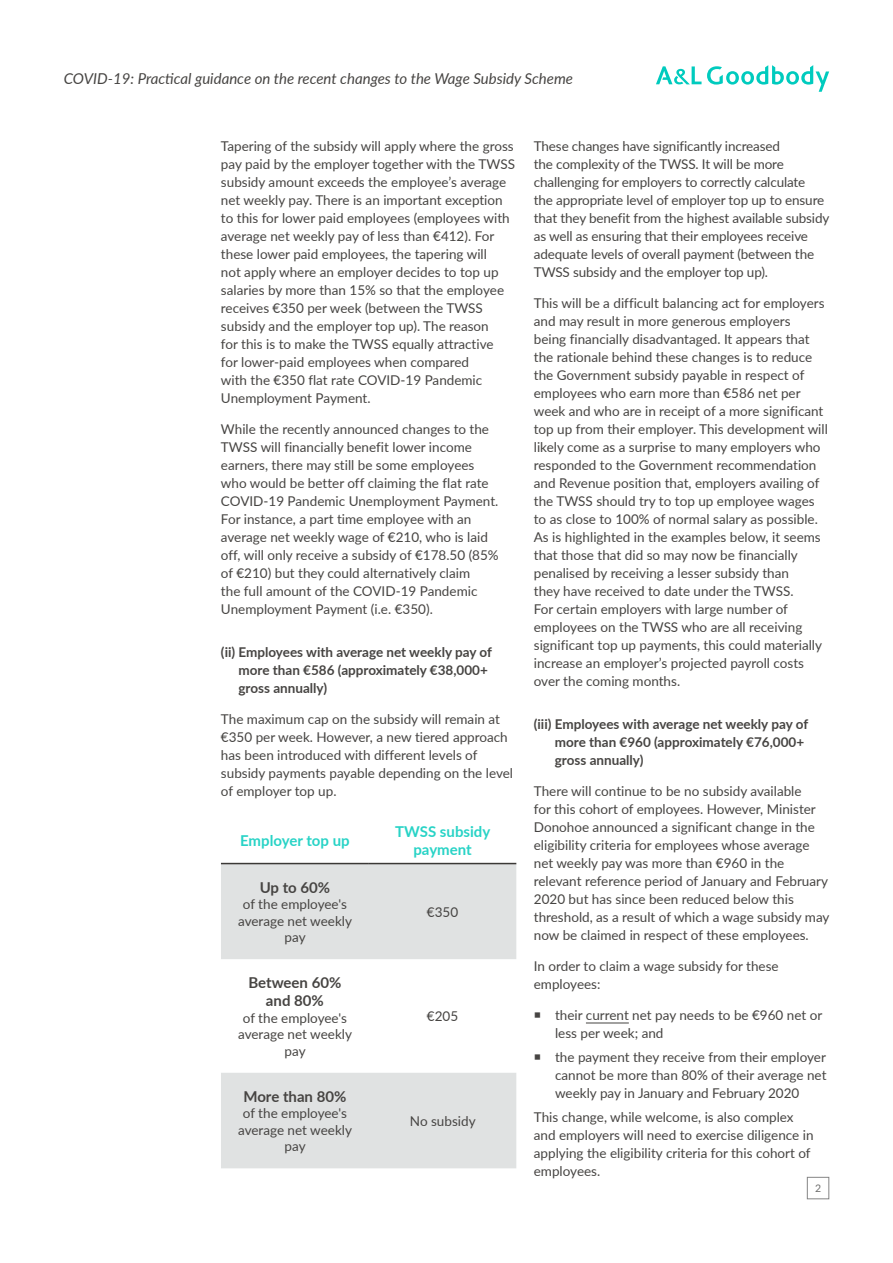
<style>
.page{position:relative;width:893px;height:1263px;background:#fff}
.page>*{position:absolute;margin:0;border:0;box-sizing:border-box;transform-origin:0 0}
.t1{font:italic 15px "Lato";color:#464442}
.t2{font:700 15px/18px "Lato";color:#464442;text-align:center}
.t3{font:700 15px/18px "Lato";color:#28d3c6;text-align:center}
.t4{font:13.5px/18px "Lato";color:#464442}
.t5{font:700 13.5px/18px "Lato";color:#464442}
.t6{font:10.5px "Lato";color:#6f6f6e}
</style>
<div class="page">
<svg style="left:656px;top:66px;width:45px;height:18px"></svg>
<svg style="left:707px;top:65px;width:122px;height:27px"></svg>
<div style="left:807px;top:1177px;width:22px;height:22px;border:1px solid #858585"></div>
<svg style="left:221px;top:864px;width:295px;height:304px;fill:#e0e2e2"></svg>
<hr style="left:221px;top:863px;width:148px;height:1px;background:#3b3936">
<hr style="left:369px;top:863px;width:147px;height:1px;background:#3b3936">
<hr style="left:586px;top:1023px;width:43px;height:1px;background:#464442">
<p class="t1" style="left:64px;top:68px;width:511px">COVID-19: Practical guidance on the recent changes to the Wage Subsidy Scheme</p>
<p class="t4" style="left:221px;top:137px;width:296px">Tapering of the subsidy will apply where the gross pay paid by the employer together with the TWSS subsidy amount exceeds the employee’s average net weekly pay. There is an important exception to this for lower paid employees (employees with average net weekly pay of less than €412). For these lower paid employees, the tapering will<br>not apply where an employer decides to top up salaries by more than 15% so that the employee receives €350 per week (between the TWSS subsidy and the employer top up). The reason<br>for this is to make the TWSS equally attractive<br>for lower-paid employees when compared<br>with the €350 flat rate COVID-19 Pandemic Unemployment Payment.</p>
<p class="t4" style="left:221px;top:419px;width:279px">While the recently announced changes to the TWSS will financially benefit lower income earners, there may still be some employees who would be better off claiming the flat rate COVID-19 Pandemic Unemployment Payment.<br>For instance, a part time employee with an average net weekly wage of €210, who is laid off, will only receive a subsidy of €178.50 (85% of €210) but they could alternatively claim<br>the full amount of the COVID-19 Pandemic Unemployment Payment (i.e. €350).</p>
<p class="t5" style="left:239px;top:643px;width:255px;text-indent:-18px">(ii) Employees with average net weekly pay of more than €586 (approximately €38,000+ gross annually)</p>
<p class="t4" style="left:221px;top:710px;width:294px">The maximum cap on the subsidy will remain at €350 per week. However, a new tiered approach has been introduced with different levels of subsidy payments payable depending on the level of employer top up.</p>
<p class="t3" style="left:240px;top:830px;width:111px">Employer top up</p>
<p class="t3" style="left:395px;top:821px;width:97px">TWSS subsidy payment</p>
<p class="t2" style="left:260px;top:877px;width:72px">Up to 60%</p>
<p class="t4" style="left:238px;top:895px;width:115px;line-height:16.5px;text-align:center">of the employee's average net weekly pay</p>
<p class="t4" style="left:427px;top:902px;width:33px">€350</p>
<p class="t2" style="left:248px;top:973px;width:95px">Between 60% and 80%</p>
<p class="t4" style="left:238px;top:1009px;width:115px;line-height:16.5px;text-align:center">of the employee's average net weekly pay</p>
<p class="t4" style="left:427px;top:1007px;width:33px">€205</p>
<p class="t2" style="left:243px;top:1087px;width:105px">More than 80%</p>
<p class="t4" style="left:238px;top:1104px;width:115px;line-height:16.5px;text-align:center">of the employee's average net weekly pay</p>
<p class="t4" style="left:410px;top:1111px;width:67px">No subsidy</p>
<p class="t4" style="left:534px;top:137px;width:297px">These changes have significantly increased<br>the complexity of the TWSS. It will be more challenging for employers to correctly calculate<br>the appropriate level of employer top up to ensure that they benefit from the highest available subsidy as well as ensuring that their employees receive adequate levels of overall payment (between the TWSS subsidy and the employer top up).</p>
<p class="t4" style="left:534px;top:293px;width:296px">This will be a difficult balancing act for employers and may result in more generous employers<br>being financially disadvantaged. It appears that the rationale behind these changes is to reduce the Government subsidy payable in respect of employees who earn more than €586 net per week and who are in receipt of a more significant top up from their employer. This development will likely come as a surprise to many employers who responded to the Government recommendation and Revenue position that, employers availing of the TWSS should try to top up employee wages to as close to 100% of normal salary as possible.<br>As is highlighted in the examples below, it seems that those that did so may now be financially penalised by receiving a lesser subsidy than<br>they have received to date under the TWSS.<br>For certain employers with large number of employees on the TWSS who are all receiving significant top up payments, this could materially increase an employer’s projected payroll costs over the coming months.</p>
<p class="t5" style="left:555px;top:715px;width:255px;text-indent:-21px">(iii) Employees with average net weekly pay of more than €960 (approximately €76,000+ gross annually)</p>
<p class="t4" style="left:534px;top:782px;width:297px">There will continue to be no subsidy available<br>for this cohort of employees. However, Minister Donohoe announced a significant change in the eligibility criteria for employees whose average net weekly pay was more than €960 in the relevant reference period of January and February 2020 but has since been reduced below this threshold, as a result of which a wage subsidy may now be claimed in respect of these employees.</p>
<p class="t4" style="left:534px;top:956px;width:246px">In order to claim a wage subsidy for these employees:</p>
<p class="t4" style="left:555px;top:1005px;width:269px">their current net pay needs to be €960 net or less per week; and</p>
<p class="t4" style="left:555px;top:1047px;width:273px;text-align:justify">the payment they receive from their employer cannot be more than 80% of their average net weekly pay in January and February 2020</p>
<p class="t4" style="left:534px;top:1108px;width:281px">This change, while welcome, is also complex and employers will need to exercise diligence in applying the eligibility criteria for this cohort of employees.</p>
<p class="t6" style="left:815px;top:1181px;width:8px">2</p>
</div>
